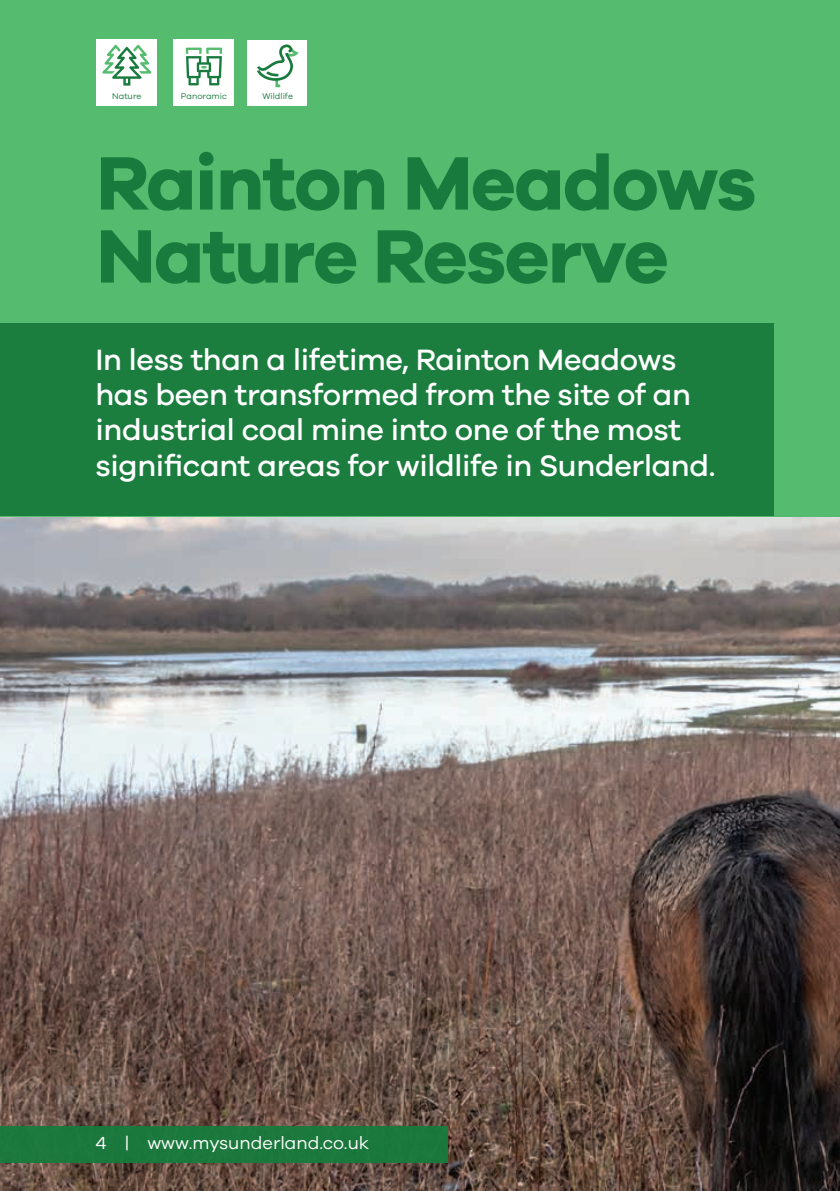
<style>
.page{position:relative;width:840px;height:1191px;background:#fff}
.page>*{position:absolute;margin:0;border:0;box-sizing:border-box;transform-origin:0 0}
.t1{font:700 78px/73px "Galano Grotesque";letter-spacing:-.02em;color:#187b3d}
.t2{font:500 30.4px/35.2px "Galano Grotesque";letter-spacing:-.01em;color:#fff}
.t3{font:18px "Galano Grotesque";color:#fff}
.t4{font:8.6px "Galano Grotesque";color:#187b3d}
</style>
<div class="page">
<img style="left:0;top:516px;width:839px;height:675px">
<div style="left:0;top:0;width:839px;height:516px;background:#54bb6f"></div>
<div style="left:0;top:1125px;width:447px;height:37px;background:#187b3d"></div>
<div style="left:0;top:323px;width:773px;height:193px;background:#187b3d"></div>
<div style="left:247px;top:40px;width:60px;height:66px;background:#fff"></div>
<svg style="left:257px;top:44px;width:42px;height:44px"></svg>
<div style="left:96px;top:40px;width:60px;height:66px;background:#fff"></div>
<svg style="left:102px;top:45px;width:49px;height:41px"></svg>
<div style="left:173px;top:40px;width:60px;height:66px;background:#fff"></div>
<svg style="left:186px;top:48px;width:36px;height:37px"></svg>
<p class="t4" style="left:112px;top:91px;width:31px">Nature</p>
<p class="t4" style="left:181px;top:91px;width:48px">Panoramic</p>
<p class="t4" style="left:262px;top:91px;width:32px">Wildlife</p>
<h1 class="t1" style="left:96px;top:144px;width:661px">Rainton Meadows<br>Nature Reserve</h1>
<p class="t2" style="left:95px;top:341px;width:621px">In less than a lifetime, Rainton Meadows has been transformed from the site of an industrial coal mine into one of the most significant areas for wildlife in Sunderland.</p>
<p class="t3" style="left:95px;top:1131px;width:275px">4 | www.mysunderland.co.uk</p>
</div>
